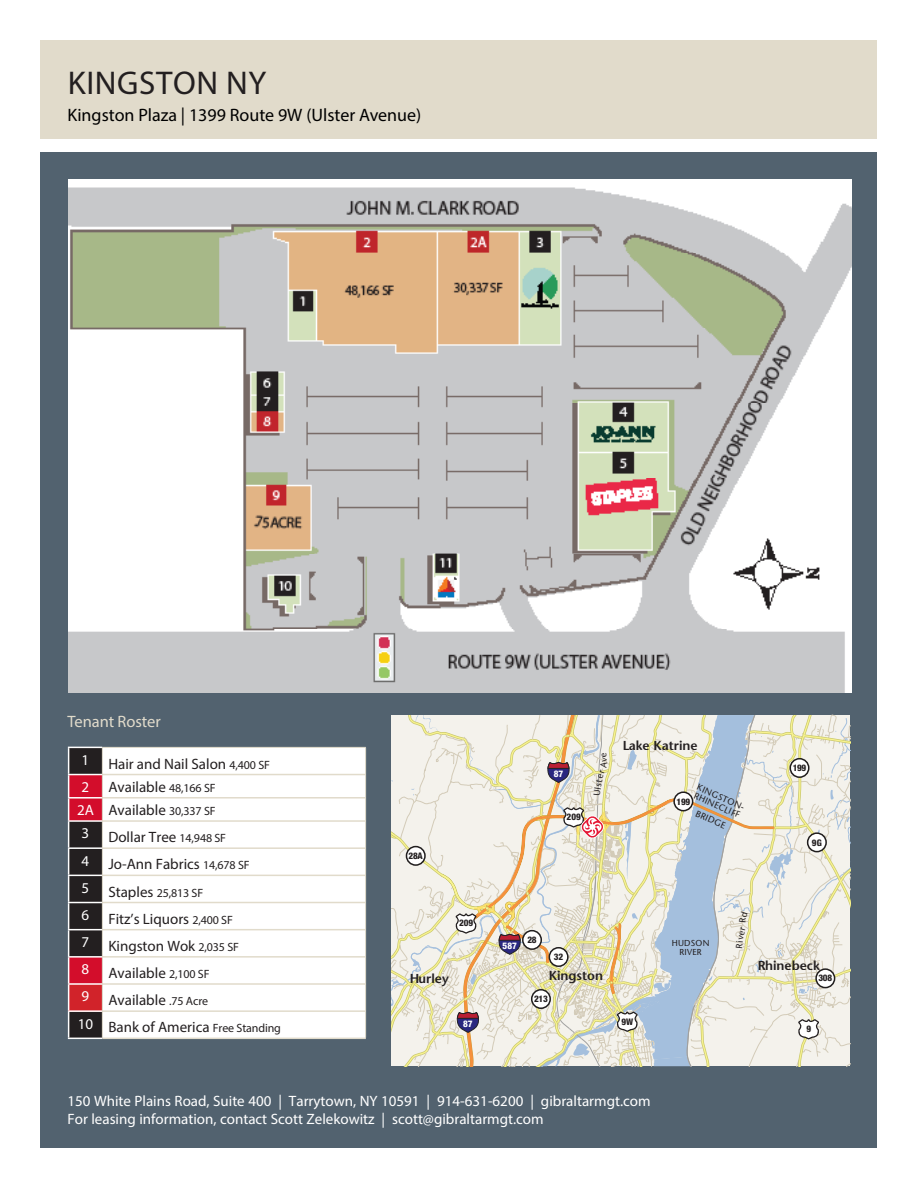
<style>
.page{position:relative;width:918px;height:1188px;background:#fff}
.page>*{position:absolute;margin:0;border:0;box-sizing:border-box;transform-origin:0 0}
.t1{font:33px "Myriad Pro";letter-spacing:.02em;color:#231f20}
.Property_Name_Address-Back{font:18px "Myriad Pro";color:#000}
.t2{font:16.5px "Myriad Pro";letter-spacing:-.005em;color:#e1dbcb}
.Bullet_copy{font:15px "Myriad Pro";color:#231f20}
.t3{font:15px "Myriad Pro";color:#fff}
.t4{font:600 12.9px "Stone Sans";color:#231f20}
.t5{font:12px "Myriad Pro";letter-spacing:-.01em;color:#231f20}
.t6{font:800 condensed 9.15px "Helvetica Neue";letter-spacing:-.03em;color:#231f20}
.t7{font:9.15px/9.1px "Stone Sans";color:#231f20}
.t8{font:800 condensed 9.15px "Helvetica Neue";color:#fff}
.t9{font:8.7px/8.7px "Stone Sans";letter-spacing:.03em;color:#231f20;text-align:center}
.s1{font-size:12px}
.s2{font-size:15px}
</style>
<div class="page">
<div style="left:40px;top:152px;width:838px;height:996px;background:#52626f"></div>
<div style="left:40px;top:40px;width:838px;height:99px;background:#e1dbcb"></div>
<img style="left:69px;top:179px;width:782px;height:513px">
<div style="left:103px;top:748px;width:262px;height:290px;background:#fff"></div>
<hr style="left:68px;top:1038px;width:34px;height:1px;background:#fff">
<hr style="left:103px;top:774px;width:262px;height:1px;background:#e1dbcb">
<hr style="left:103px;top:797px;width:262px;height:2px;background:#e1dbcb">
<hr style="left:103px;top:820px;width:262px;height:2px;background:#e1dbcb">
<hr style="left:103px;top:847px;width:262px;height:2px;background:#e1dbcb">
<hr style="left:103px;top:875px;width:262px;height:1px;background:#e1dbcb">
<hr style="left:103px;top:902px;width:262px;height:1px;background:#e1dbcb">
<hr style="left:103px;top:929px;width:262px;height:1px;background:#e1dbcb">
<hr style="left:103px;top:956px;width:262px;height:2px;background:#e1dbcb">
<hr style="left:103px;top:983px;width:262px;height:2px;background:#e1dbcb">
<hr style="left:103px;top:1010px;width:262px;height:2px;background:#e1dbcb">
<hr style="left:102px;top:747px;width:264px;height:1px;background:#e1dbcb">
<svg style="left:68px;top:747px;width:35px;height:291px;background:#72353d"></svg>
<svg style="left:365px;top:748px;width:1px;height:290px"></svg>
<hr style="left:102px;top:1038px;width:264px;height:1px;background:#e1dbcb">
<svg style="left:392px;top:715px;width:459px;height:351px;background:#e3e2d7"></svg>
<p class="t1" style="left:68px;top:62px;width:200px">KINGSTON NY</p>
<p class="Property_Name_Address-Back" style="left:68px;top:104px;width:355px">Kingston Plaza | 1399 Route 9W (Ulster Avenue)</p>
<p class="t2" style="left:68px;top:711px;width:95px">Tenant Roster</p>
<p class="t3" style="left:82px;top:750px;width:9px">1</p>
<p class="Bullet_copy" style="left:108px;top:754px;width:163px">Hair and Nail Salon <span class="s1">4,400 SF</span></p>
<p class="t3" style="left:82px;top:778px;width:9px">2</p>
<p class="Bullet_copy" style="left:108px;top:778px;width:109px">Available <span class="s1">48,166 SF</span></p>
<p class="t3" style="left:77px;top:801px;width:18px">2A</p>
<p class="Bullet_copy" style="left:108px;top:801px;width:109px">Available <span class="s1">30,337 SF</span></p>
<p class="t3" style="left:82px;top:824px;width:9px">3</p>
<p class="Bullet_copy" style="left:108px;top:828px;width:119px">Dollar Tree <span class="s1">14,948 SF</span></p>
<p class="t3" style="left:82px;top:851px;width:9px">4</p>
<p class="Bullet_copy" style="left:108px;top:855px;width:143px">Jo-Ann Fabrics <span class="s1">14,678 SF</span></p>
<p class="t3" style="left:82px;top:878px;width:9px">5</p>
<p class="t5" style="left:108px;top:885px;width:96px"><span class="s2">Staples</span> 25,813 SF</p>
<p class="t3" style="left:82px;top:906px;width:9px">6</p>
<p class="Bullet_copy" style="left:108px;top:909px;width:126px">Fitz’s Liquors <span class="s1">2,400 SF</span></p>
<p class="t3" style="left:82px;top:933px;width:9px">7</p>
<p class="Bullet_copy" style="left:108px;top:937px;width:132px">Kingston Wok <span class="s1">2,035 SF</span></p>
<p class="t3" style="left:82px;top:960px;width:9px">8</p>
<p class="Bullet_copy" style="left:108px;top:964px;width:103px">Available <span class="s1">2,100 SF</span></p>
<p class="t3" style="left:82px;top:987px;width:9px">9</p>
<p class="Bullet_copy" style="left:108px;top:991px;width:101px">Available <span class="s1">.75 Acre</span></p>
<p class="t3" style="left:78px;top:1014px;width:17px">10</p>
<p class="Bullet_copy" style="left:108px;top:1018px;width:174px">Bank of America <span class="s1">Free Standing</span></p>
<p class="t6" style="left:409px;top:850px;width:16px">28A</p>
<p class="t6" style="left:459px;top:918px;width:16px">209</p>
<p class="t4" style="left:409px;top:971px;width:41px">Hurley</p>
<p class="t8" style="left:463px;top:1018px;width:11px">87</p>
<p class="t8" style="left:554px;top:768px;width:11px">87</p>
<p class="t6" style="left:567px;top:811px;width:16px">209</p>
<p class="t4" style="left:622px;top:737px;width:77px">Lake Katrine</p>
<p class="t7" style="left:699px;top:782px;width:54px;rotate:24deg">KINGSTON-<br>RHINECLIFF</p>
<p class="t6" style="left:677px;top:796px;width:15px">199</p>
<p class="t7" style="left:698px;top:809px;width:33px;rotate:24deg">BRIDGE</p>
<p class="t6" style="left:793px;top:762px;width:15px">199</p>
<p class="t6" style="left:812px;top:837px;width:11px">9G</p>
<p class="t8" style="left:503px;top:940px;width:16px">587</p>
<p class="t6" style="left:527px;top:934px;width:11px">28</p>
<p class="t6" style="left:554px;top:951px;width:11px">32</p>
<p class="t4" style="left:549px;top:968px;width:56px">Kingston</p>
<p class="t6" style="left:534px;top:993px;width:15px">213</p>
<p class="t6" style="left:621px;top:1016px;width:13px">9W</p>
<p class="t9" style="left:672px;top:939px;width:39px">HUDSON<br>RIVER</p>
<p class="t4" style="left:757px;top:957px;width:64px">Rhinebeck</p>
<p class="t6" style="left:819px;top:973px;width:15px">308</p>
<p class="t6" style="left:806px;top:1023px;width:6px">9</p>
<p class="t3" style="left:68px;top:1091px;width:585px">150 White Plains Road, Suite 400 | Tarrytown, NY 10591 | 914-631-6200 | gibraltarmgt.com</p>
<p class="t3" style="left:68px;top:1109px;width:478px">For leasing information, contact Scott Zelekowitz | scott@gibraltarmgt.com</p>
</div>
